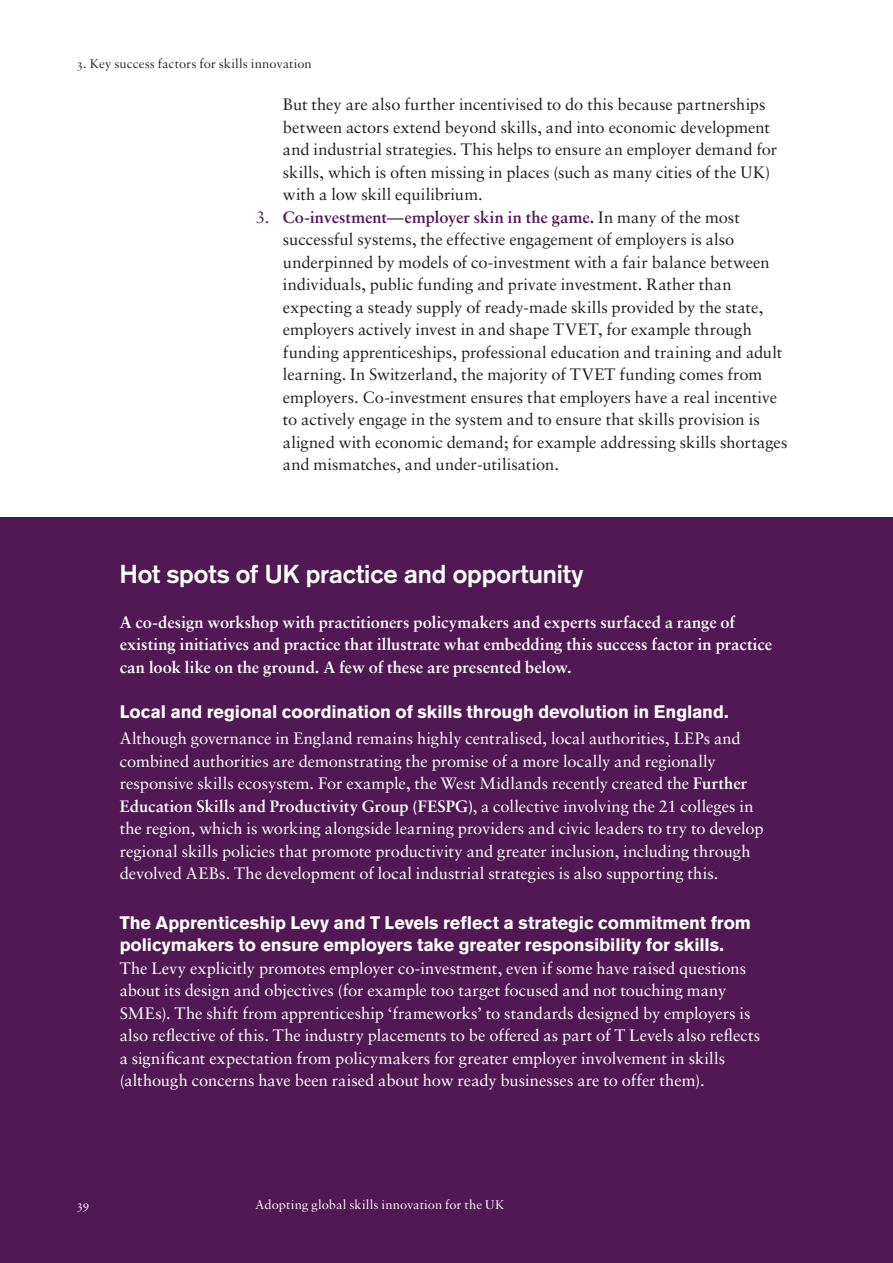
<style>
.page{position:relative;width:893px;height:1263px;background:#fff}
.page>*{position:absolute;margin:0;border:0;box-sizing:border-box;transform-origin:0 0}
.Header-Secondary{font:700 25.5px "Akzidenz Grotesk";letter-spacing:-.005em;color:#fff}
.Heading_Small_Inline{font:700 18px/22.5px "Akzidenz Grotesk Pro";letter-spacing:-.005em;color:#fff}
.Heading_Small_Inline-2{font:16.5px/22.5px "Sabon LT Std";color:#fff}
.t1{font:16.5px/22.5px "Sabon LT Std";color:#231f20}
.Body_Copy{font:700 16.5px/22.5px "Sabon LT Std";letter-spacing:.005em;color:#fff}
.t2{font:13.5px "Sabon MT Std";letter-spacing:.005em;color:#fff}
.t3{font:13.5px "Sabon MT Std";letter-spacing:.005em;color:#231f20}
.s1{color:#501953}
.s2{font-weight:700;color:#501953}
.s3{font-weight:700}
</style>
<div class="page">
<div style="left:0;top:518px;width:893px;height:745px;background:#501953"></div>
<hr style="left:892px;top:0;width:1px;height:644px;background:#501953">
<p class="t3" style="left:77px;top:55px;width:237px">3. Key success factors for skills innovation</p>
<p class="t1" style="left:283px;top:93px;width:496px">But they are also further incentivised to do this because partnerships between actors extend beyond skills, and into economic development and industrial strategies. This helps to ensure an employer demand for skills, which is often missing in places (such as many cities of the UK) with a low skill equilibrium.</p>
<p class="t1" style="left:283px;top:205px;width:506px;text-indent:-27px"><span class="s1">3.</span> <span class="s2">Co-investment</span>—<span class="s2">employer skin in the game.</span> In many of the most successful systems, the effective engagement of employers is also underpinned by models of co-investment with a fair balance between individuals, public funding and private investment. Rather than expecting a steady supply of ready-made skills provided by the state, employers actively invest in and shape TVET, for example through funding apprenticeships, professional education and training and adult learning. In Switzerland, the majority of TVET funding comes from employers. Co-investment ensures that employers have a real incentive to actively engage in the system and to ensure that skills provision is aligned with economic demand; for example addressing skills shortages and mismatches, and under-utilisation.</p>
<p class="Header-Secondary" style="left:120px;top:558px;width:465px">Hot spots of UK practice and opportunity</p>
<p class="Body_Copy" style="left:120px;top:610px;width:654px">A co-design workshop with practitioners policymakers and experts surfaced a range of existing initiatives and practice that illustrate what embedding this success factor in practice can look like on the ground. A few of these are presented below.</p>
<p class="Heading_Small_Inline" style="left:120px;top:700px;width:610px">Local and regional coordination of skills through devolution in England.</p>
<p class="Heading_Small_Inline-2" style="left:120px;top:727px;width:645px">Although governance in England remains highly centralised, local authorities, LEPs and combined authorities are demonstrating the promise of a more locally and regionally responsive skills ecosystem. For example, the West Midlands recently created the <span class="s3">Further Education Skills and Productivity Group (FESPG)</span>, a collective involving the 21 colleges in the region, which is working alongside learning providers and civic leaders to try to develop regional skills policies that promote productivity and greater inclusion, including through devolved AEBs. The development of local industrial strategies is also supporting this.</p>
<p class="Heading_Small_Inline" style="left:120px;top:911px;width:633px">The Apprenticeship Levy and T Levels reflect a strategic commitment from policymakers to ensure employers take greater responsibility for skills.</p>
<p class="Heading_Small_Inline-2" style="left:120px;top:956px;width:642px">The Levy explicitly promotes employer co-investment, even if some have raised questions about its design and objectives (for example too target focused and not touching many SMEs). The shift from apprenticeship ‘frameworks’ to standards designed by employers is also reflective of this. The industry placements to be offered as part of T Levels also reflects a significant expectation from policymakers for greater employer involvement in skills (although concerns have been raised about how ready businesses are to offer them).</p>
<p class="t2" style="left:77px;top:1196px;width:14px">39</p>
<p class="t2" style="left:255px;top:1196px;width:251px">Adopting global skills innovation for the UK</p>
</div>
